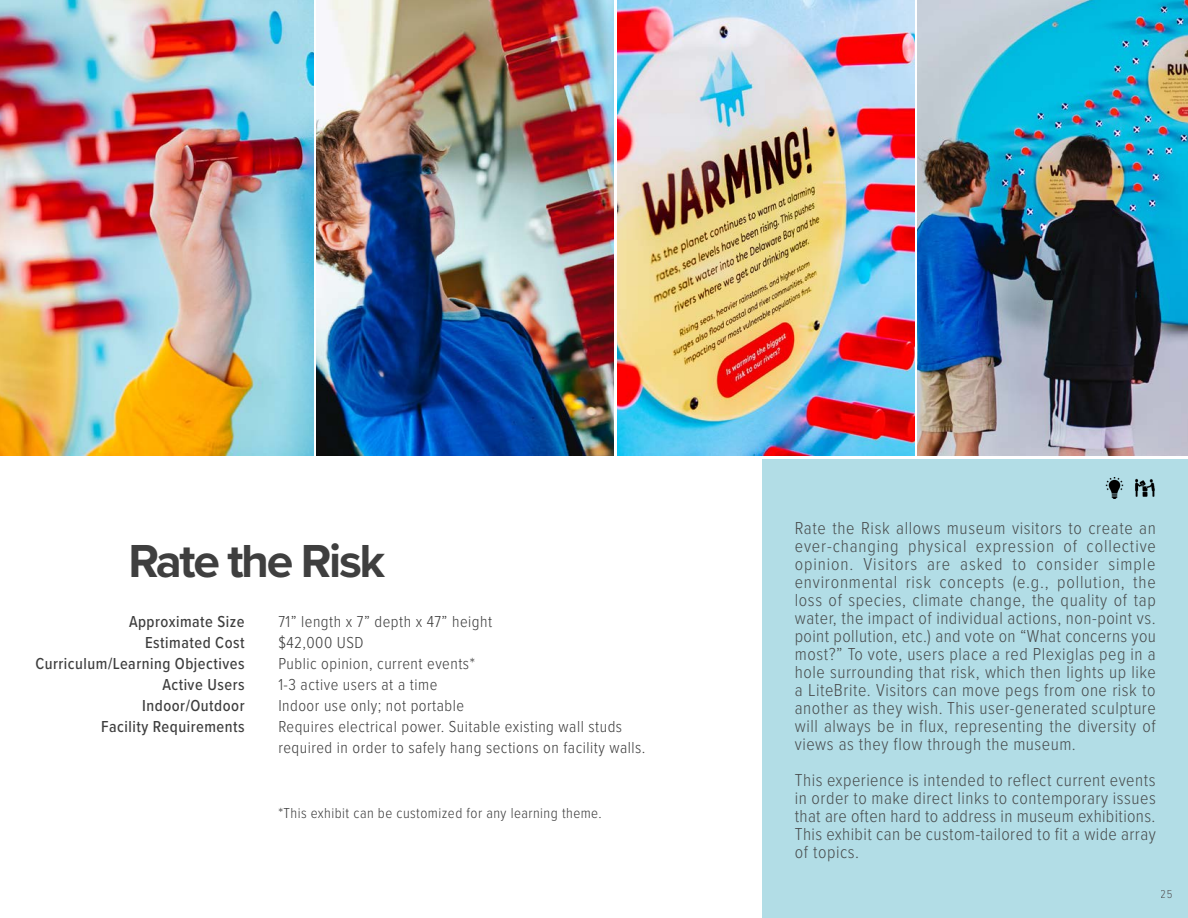
<style>
.page{position:relative;width:1188px;height:918px;background:#fff}
.page>*{position:absolute;margin:0;border:0;box-sizing:border-box;transform-origin:0 0}
.t1{font:700 48px "Proxima Nova";color:#3f3f3f}
.t2{font:300 18px/18px "Proxima Nova Cond";letter-spacing:.03em;color:#3e3e3e;text-align:justify}
.t3{font:300 16.5px/21px "Proxima Nova Cond";letter-spacing:.03em;color:#3e3e3e}
.t4{font:500 16.5px/21px "Proxima Nova Cond";letter-spacing:.03em;color:#3e3e3e;text-align:right}
.t5{font:300 15px "Proxima Nova Cond";letter-spacing:.03em;color:#3e3e3e}
.t6{font:300 12px "Proxima Nova Cond";color:#57585a}
</style>
<div class="page">
<div style="left:762px;top:459px;width:426px;height:459px;background:#b2dde6"></div>
<img style="left:1105px;top:477px;width:19px;height:22px">
<img style="left:1135px;top:478px;width:20px;height:19px">
<img style="left:0;top:0;width:313px;height:456px">
<img style="left:317px;top:0;width:297px;height:456px">
<img style="left:918px;top:0;width:270px;height:456px">
<img style="left:617px;top:0;width:297px;height:456px">
<p class="t1" style="left:128px;top:525px;width:258px">Rate the Risk</p>
<p class="t4" style="left:35px;top:611px;width:211px">Approximate Size<br>Estimated Cost<br>Curriculum/Learning Objectives<br>Active Users<br>Indoor/Outdoor<br>Facility Requirements</p>
<p class="t3" style="left:278px;top:610px;width:215px">71” length x 7” depth x 47” height</p>
<p class="t3" style="left:278px;top:631px;width:87px">$42,000 USD</p>
<p class="t3" style="left:278px;top:652px;width:198px">Public opinion, current events*</p>
<p class="t3" style="left:278px;top:673px;width:160px">1-3 active users at a time</p>
<p class="t3" style="left:278px;top:694px;width:187px">Indoor use only; not portable</p>
<p class="t3" style="left:278px;top:715px;width:369px">Requires electrical power. Suitable existing wall studs required in order to safely hang sections on facility walls.</p>
<p class="t5" style="left:278px;top:802px;width:325px">*This exhibit can be customized for any learning theme.</p>
<p class="t2" style="left:795px;top:518px;width:363px">Rate the Risk allows museum visitors to create an ever-changing physical expression of collective opinion. Visitors are asked to consider simple environmental risk concepts (e.g., pollution, the loss of species, climate change, the quality of tap water, the impact of individual actions, non-point vs. point pollution, etc.) and vote on “What concerns you most?” To vote, users place a red Plexiglas peg in a hole surrounding that risk, which then lights up like a LiteBrite. Visitors can move pegs from one risk to another as they wish. This user-generated sculpture will always be in flux, representing the diversity of views as they flow through the museum.</p>
<p class="t2" style="left:795px;top:770px;width:363px">This experience is intended to reflect current events in order to make direct links to contemporary issues that are often hard to address in museum exhibitions.<br>This exhibit can be custom-tailored to fit a wide array of topics.</p>
<p class="t6" style="left:1161px;top:885px;width:13px">25</p>
</div>
